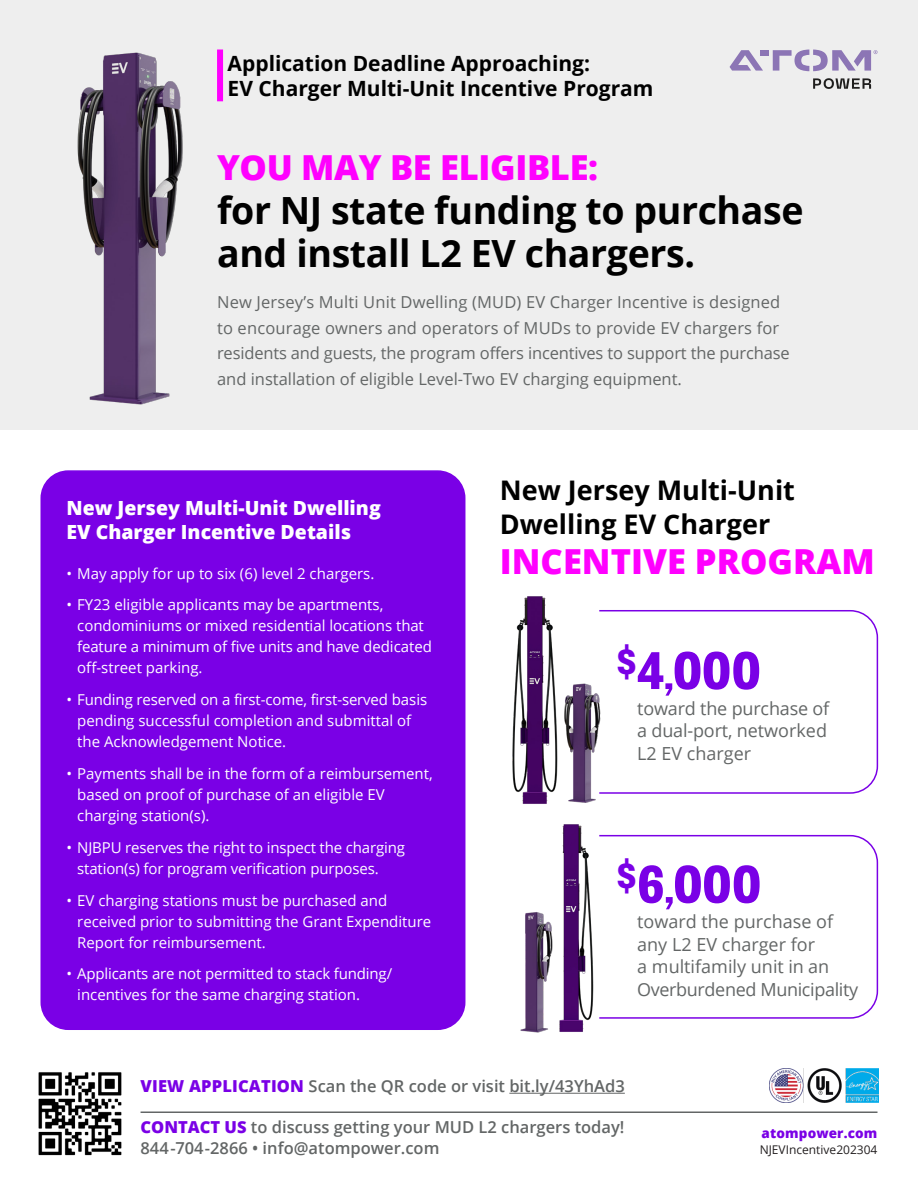
<style>
.page{position:relative;width:918px;height:1188px;background:#fff}
.page>*{position:absolute;margin:0;border:0;box-sizing:border-box;transform-origin:0 0}
.t1{font:800 66px "Nitti Grotesk Cond";color:#7a00e6}
.Headers_-_18pt_20pt{font:700 37.5px/43.5px "Open Sans";letter-spacing:-.01em;color:#000}
.Headers_-_18pt_20pt-2{font:800 34.5px "Open Sans";letter-spacing:-.01em;color:#f0f}
.Purple_Subhead_-_12p{font:800 34.5px "Open Sans";color:#f0f}
.Purple_Subhead_-_12p-2{font:700 27px/34.3px "Open Sans";color:#000}
.Purple_Subhead_-_12p-3{font:700 21px/25.5px "Open Sans";color:#000}
.Body_Copy_-_10pt_14p{font:800 19.5px/24px "Open Sans";color:#fff}
.t2{font:18px/22.5px "Open Sans";color:#636666}
.Subhead_-_12pt_16pt{font:16.5px/25.5px "Open Sans";color:#636666}
.Purple_Subhead_-_12p-4{font:600 16.5px/21px "Open Sans";color:#636666}
.t3{font:15px/21px "Open Sans";color:#fff}
.t4{font:800 13.5px "Open Sans";letter-spacing:.01em;color:#7a00e6}
.t5{font:12px "Open Sans";color:#231f20}
.s1{font-size:40.8px}
.s2{font-weight:800;color:#7a00e6}
</style>
<div class="page">
<div style="left:0;top:0;width:918px;height:430px;background:#eee"></div>
<img style="left:77px;top:52px;width:106px;height:353px">
<div style="left:761px;top:50px;width:8px;height:6px;background:#8c75b5"></div>
<svg style="left:730px;top:50px;width:33px;height:21px"></svg>
<svg style="left:773px;top:50px;width:104px;height:21px"></svg>
<svg style="left:813px;top:78px;width:58px;height:11px"></svg>
<img style="left:770px;top:1069px;width:108px;height:34px">
<img style="left:38px;top:1072px;width:84px;height:84px">
<div style="left:500px;top:610px;width:378px;height:184px;border:2px solid #7a00e6;border-radius:27px"></div>
<div style="left:500px;top:835px;width:378px;height:184px;border:2px solid #7a00e6;border-radius:27px"></div>
<svg style="left:500px;top:610px;width:99px;height:409px"></svg>
<img style="left:519px;top:911px;width:35px;height:122px">
<img style="left:556px;top:822px;width:41px;height:210px">
<img style="left:564px;top:679px;width:37px;height:128px">
<img style="left:508px;top:596px;width:52px;height:211px">
<div style="left:41px;top:471px;width:424px;height:558px;background:#7a00e6;border-radius:27px"></div>
<div style="left:40px;top:470px;width:425px;height:560px;border:2px solid #7a00e6;border-radius:27px"></div>
<div style="left:217px;top:49px;width:6px;height:52px;background:#f0f"></div>
<hr style="left:509px;top:1093px;width:116px;height:1px;background:#636666">
<hr style="left:141px;top:1112px;width:737px;height:1px;background:#636666">
<p class="Purple_Subhead_-_12p-3" style="left:228px;top:50px;width:427px">Application Deadline Approaching:<br>EV Charger Multi-Unit Incentive Program</p>
<p class="Headers_-_18pt_20pt-2" style="left:217px;top:142px;width:383px">YOU MAY BE ELIGIBLE:</p>
<p class="Headers_-_18pt_20pt" style="left:217px;top:188px;width:588px">for NJ state funding to purchase and install L2 EV chargers.</p>
<p class="Subhead_-_12pt_16pt" style="left:217px;top:289px;width:574px">New Jersey’s Multi Unit Dwelling (MUD) EV Charger Incentive is designed to encourage owners and operators of MUDs to provide EV chargers for residents and guests, the program offers incentives to support the purchase and installation of eligible Level-Two EV charging equipment.</p>
<p class="Body_Copy_-_10pt_14p" style="left:66px;top:495px;width:316px">New Jersey Multi-Unit Dwelling<br>EV Charger Incentive Details</p>
<p class="t3" style="left:66px;top:562px;width:309px">• May apply for up to six (6) level 2 chargers.</p>
<p class="t3" style="left:77px;top:594px;width:356px;text-indent:-11px">• FY23 eligible applicants may be apartments, condominiums or mixed residential locations that feature a minimum of five units and have dedicated off-street parking.</p>
<p class="t3" style="left:77px;top:689px;width:352px;text-indent:-11px">• Funding reserved on a first-come, first-served basis pending successful completion and submittal of the Acknowledgement Notice.</p>
<p class="t3" style="left:77px;top:763px;width:357px;text-indent:-11px">• Payments shall be in the form of a reimbursement, based on proof of purchase of an eligible EV charging station(s).</p>
<p class="t3" style="left:77px;top:837px;width:329px;text-indent:-11px">• NJBPU reserves the right to inspect the charging station(s) for program verification purposes.</p>
<p class="t3" style="left:77px;top:889px;width:356px;text-indent:-11px">• EV charging stations must be purchased and received prior to submitting the Grant Expenditure<br>Report for reimbursement.</p>
<p class="t3" style="left:77px;top:963px;width:316px;text-indent:-11px">• Applicants are not permitted to stack funding/ incentives for the same charging station.</p>
<p class="Purple_Subhead_-_12p-2" style="left:500px;top:472px;width:297px">New Jersey Multi-Unit<br>Dwelling EV Charger</p>
<p class="Purple_Subhead_-_12p" style="left:500px;top:536px;width:377px">INCENTIVE PROGRAM</p>
<p class="t1" style="left:617px;top:633px;width:146px"><sup>$</sup>4<span class="s1">,</span>000</p>
<p class="t2" style="left:637px;top:696px;width:194px">toward the purchase of a dual-port, networked<br>L2 EV charger</p>
<p class="t1" style="left:617px;top:847px;width:146px"><sup>$</sup>6<span class="s1">,</span>000</p>
<p class="t2" style="left:637px;top:910px;width:222px">toward the purchase of any L2 EV charger for<br>a multifamily unit in an<br>Overburdened Municipality</p>
<p class="Purple_Subhead_-_12p-4" style="left:141px;top:1075px;width:486px"><span class="s2">VIEW APPLICATION</span> Scan the QR code or visit bit.ly/43YhAd3</p>
<p class="Purple_Subhead_-_12p-4" style="left:141px;top:1116px;width:485px"><span class="s2">CONTACT US</span> to discuss getting your MUD L2 chargers today!<br>844-704-2866 • info@atompower.com</p>
<p class="t4" style="left:762px;top:1123px;width:117px">atompower.com</p>
<p class="t5" style="left:760px;top:1142px;width:119px">NJEVIncentive202304</p>
</div>
